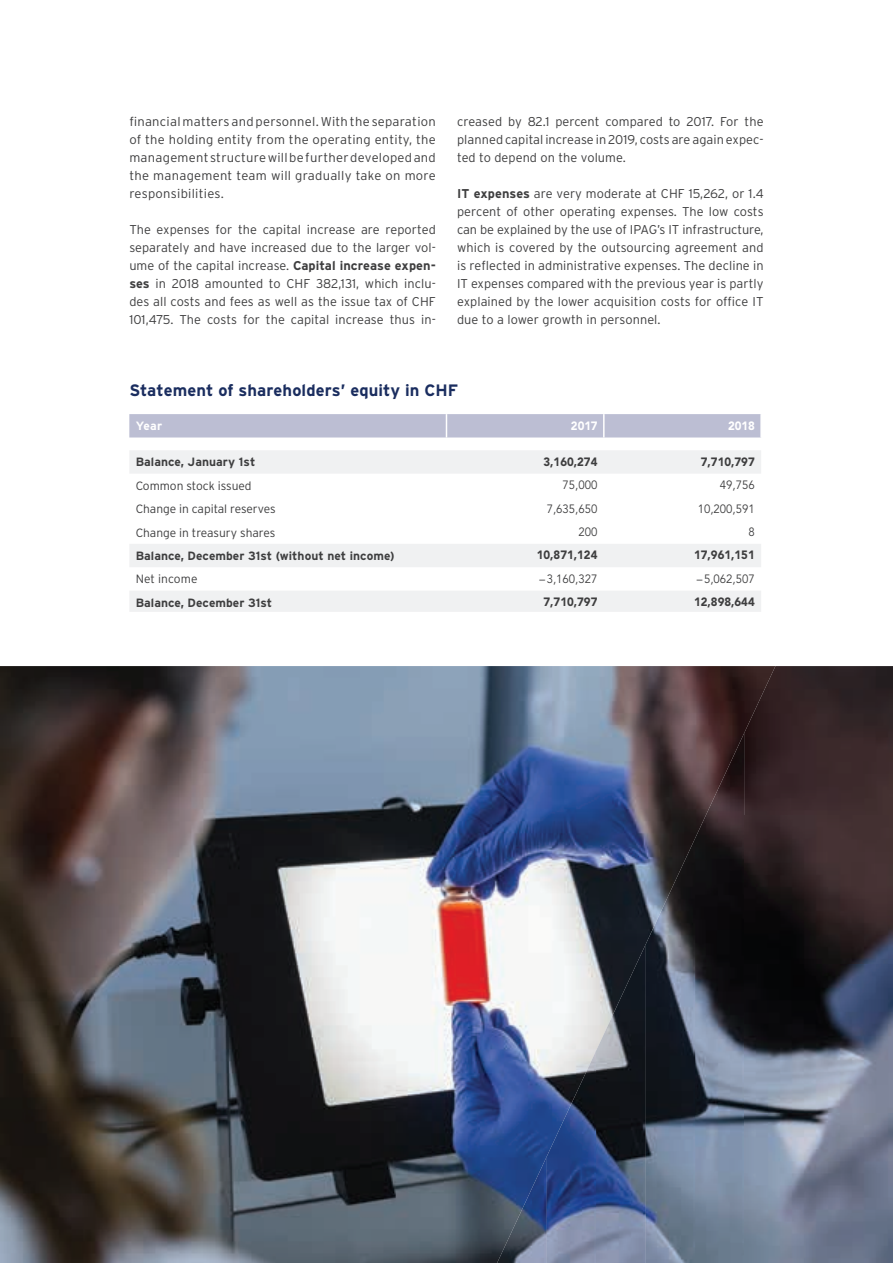
<style>
.page{position:relative;width:893px;height:1263px;background:#fff}
.page>*{position:absolute;margin:0;border:0;box-sizing:border-box;transform-origin:0 0}
.t1{font:700 16.5px "Interstate";letter-spacing:.005em;color:#1a2d5f}
.t2{font:300 12.75px/18px "Interstate";letter-spacing:.005em;color:#3e3e3f;text-align:justify}
.t3{font:700 12px "Interstate";letter-spacing:.005em;color:#3e3e3f}
.t4{font:300 12px "Interstate";letter-spacing:-.005em;color:#3e3e3f}
.t5{font:900 12px "Avenir";color:#3e3e3f;scale:.95 1}
.t6{font:12px "Avenir";color:#3e3e3f;scale:.95 1}
.t7{font:900 12px "Avenir";letter-spacing:-.005em;color:#fff;scale:.95 1}
.t8{font:700 12px "Interstate";color:#fff}
.s1{font-weight:700}
</style>
<div class="page">
<svg style="left:130px;top:450px;width:631px;height:162px"></svg>
<div style="left:129px;top:414px;width:631px;height:23px;background:#bcbed3"></div>
<hr style="left:603px;top:414px;width:2px;height:23px;background:#fff">
<img style="left:0;top:666px;width:744px;height:597px">
<img style="left:744px;top:666px;width:149px;height:597px">
<img style="left:695px;top:732px;width:50px;height:531px">
<img style="left:645px;top:838px;width:50px;height:425px">
<img style="left:596px;top:944px;width:50px;height:319px">
<img style="left:546px;top:1050px;width:50px;height:213px">
<img style="left:497px;top:1157px;width:49px;height:106px">
<p class="t2" style="left:129px;top:112px;width:308px">financial matters and personnel. With the separation of the holding entity from the operating entity, the management structure will be further developed and the management team will gradually take on more responsibilities.</p>
<p class="t2" style="left:129px;top:220px;width:308px">The expenses for the capital increase are reported separately and have increased due to the larger vol&shy;ume of the capital increase. <span class="s1">Capital increase expen&shy;ses</span> in 2018 amounted to CHF 382,131, which inclu&shy;des all costs and fees as well as the issue tax of CHF 101,475. The costs for the capital increase thus in-</p>
<p class="t2" style="left:457px;top:112px;width:308px">creased by 82.1 percent compared to 2017. For the planned capital increase in 2019, costs are again expec&shy;ted to depend on the volume.</p>
<p class="t2" style="left:457px;top:184px;width:308px"><span class="s1">IT expenses</span> are very moderate at CHF 15,262, or 1.4 percent of other operating expenses. The low costs can be explained by the use of IPAG’s IT infrastructure, which is covered by the outsourcing agreement and is reflected in administrative expenses. The decline in IT expenses compared with the previous year is partly explained by the lower acquisition costs for office IT due to a lower growth in personnel.</p>
<p class="t1" style="left:129px;top:381px;width:330px">Statement of shareholders’ equity in CHF</p>
<p class="t8" style="left:136px;top:419px;width:28px">Year</p>
<p class="t7" style="left:571px;top:418px;width:29px">2017</p>
<p class="t7" style="left:728px;top:418px;width:30px">2018</p>
<p class="t3" style="left:136px;top:455px;width:121px">Balance, January 1st</p>
<p class="t5" style="left:543px;top:454px;width:58px">3,160,274</p>
<p class="t5" style="left:701px;top:454px;width:58px">7,710,797</p>
<p class="t4" style="left:136px;top:479px;width:117px">Common stock issued</p>
<p class="t6" style="left:563px;top:478px;width:38px">75,000</p>
<p class="t6" style="left:720px;top:478px;width:38px">49,756</p>
<p class="t4" style="left:136px;top:502px;width:141px">Change in capital reserves</p>
<p class="t6" style="left:547px;top:501px;width:55px">7,635,650</p>
<p class="t6" style="left:698px;top:501px;width:62px">10,200,591</p>
<p class="t4" style="left:136px;top:525px;width:141px">Change in treasury shares</p>
<p class="t6" style="left:578px;top:525px;width:22px">200</p>
<p class="t6" style="left:748px;top:525px;width:8px">8</p>
<p class="t3" style="left:136px;top:549px;width:260px">Balance, December 31st (without net income)</p>
<p class="t5" style="left:537px;top:548px;width:65px">10,871,124</p>
<p class="t5" style="left:694px;top:548px;width:65px">17,961,151</p>
<p class="t4" style="left:136px;top:572px;width:63px">Net income</p>
<p class="t6" style="left:540px;top:572px;width:62px">– 3,160,327</p>
<p class="t6" style="left:697px;top:572px;width:62px">– 5,062,507</p>
<p class="t3" style="left:136px;top:596px;width:138px">Balance, December 31st</p>
<p class="t5" style="left:543px;top:595px;width:58px">7,710,797</p>
<p class="t5" style="left:694px;top:595px;width:65px">12,898,644</p>
</div>
